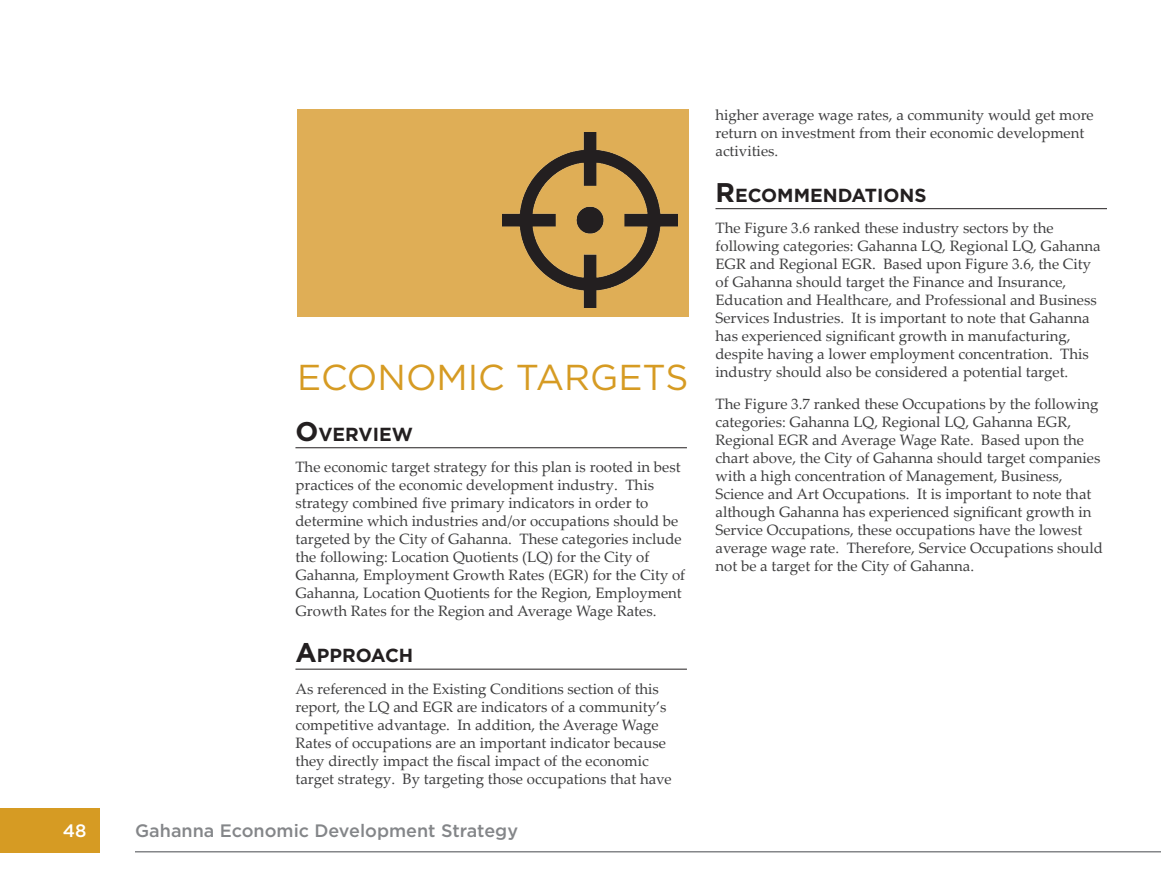
<style>
.page{position:relative;width:1161px;height:891px;background:#fff}
.page>*{position:absolute;margin:0;border:0;box-sizing:border-box;transform-origin:0 0}
.t1{font:36px "Gotham";color:#d69b23}
.t2{font:700 18.9px "Gotham";color:#231f20}
.t3{font:500 18px "Gotham";color:#848689}
.t4{font:500 18px "Gotham";color:#fff}
.t5{font:15px/18px "Palatino Linotype";color:#3e3e3f}
.s1{font-size:27px}
</style>
<div class="page">
<div style="left:0;top:808px;width:100px;height:45px;background:#d69b23"></div>
<hr style="left:135px;top:851px;width:1026px;height:2px;background:#848689">
<hr style="left:295px;top:447px;width:392px;height:1px;background:#231f20">
<hr style="left:295px;top:669px;width:392px;height:1px;background:#231f20">
<hr style="left:716px;top:208px;width:391px;height:1px;background:#231f20">
<div style="left:297px;top:109px;width:391px;height:207px;background:#dfae56"></div>
<img style="left:503px;top:133px;width:175px;height:175px">
<h1 class="t1" style="left:297px;top:354px;width:393px">ECONOMIC TARGETS</h1>
<p class="t2" style="left:295px;top:421px;width:119px"><span class="s1">O</span>VERVIEW</p>
<p class="t5" style="left:295px;top:457px;width:391px">The economic target strategy for this plan is rooted in best practices of the economic development industry. This strategy combined five primary indicators in order to determine which industries and/or occupations should be targeted by the City of Gahanna. These categories include the following: Location Quotients (LQ) for the City of Gahanna, Employment Growth Rates (EGR) for the City of Gahanna, Location Quotients for the Region, Employment Growth Rates for the Region and Average Wage Rates.</p>
<p class="t2" style="left:295px;top:643px;width:119px"><span class="s1">A</span>PPROACH</p>
<p class="t5" style="left:295px;top:679px;width:378px">As referenced in the Existing Conditions section of this report, the LQ and EGR are indicators of a community’s competitive advantage. In addition, the Average Wage Rates of occupations are an important indicator because they directly impact the fiscal impact of the economic target strategy. By targeting those occupations that have</p>
<p class="t4" style="left:63px;top:819px;width:25px">48</p>
<p class="t3" style="left:135px;top:819px;width:385px">Gahanna Economic Development Strategy</p>
<p class="t5" style="left:716px;top:105px;width:380px">higher average wage rates, a community would get more return on investment from their economic development activities.</p>
<p class="t2" style="left:716px;top:182px;width:211px"><span class="s1">R</span>ECOMMENDATIONS</p>
<p class="t5" style="left:716px;top:218px;width:387px">The Figure 3.6 ranked these industry sectors by the following categories: Gahanna LQ, Regional LQ, Gahanna EGR and Regional EGR. Based upon Figure 3.6, the City of Gahanna should target the Finance and Insurance, Education and Healthcare, and Professional and Business Services Industries. It is important to note that Gahanna has experienced significant growth in manufacturing, despite having a lower employment concentration. This industry should also be considered a potential target.</p>
<p class="t5" style="left:716px;top:394px;width:389px">The Figure 3.7 ranked these Occupations by the following categories: Gahanna LQ, Regional LQ, Gahanna EGR, Regional EGR and Average Wage Rate. Based upon the chart above, the City of Gahanna should target companies with a high concentration of Management, Business, Science and Art Occupations. It is important to note that although Gahanna has experienced significant growth in Service Occupations, these occupations have the lowest average wage rate. Therefore, Service Occupations should not be a target for the City of Gahanna.</p>
</div>
